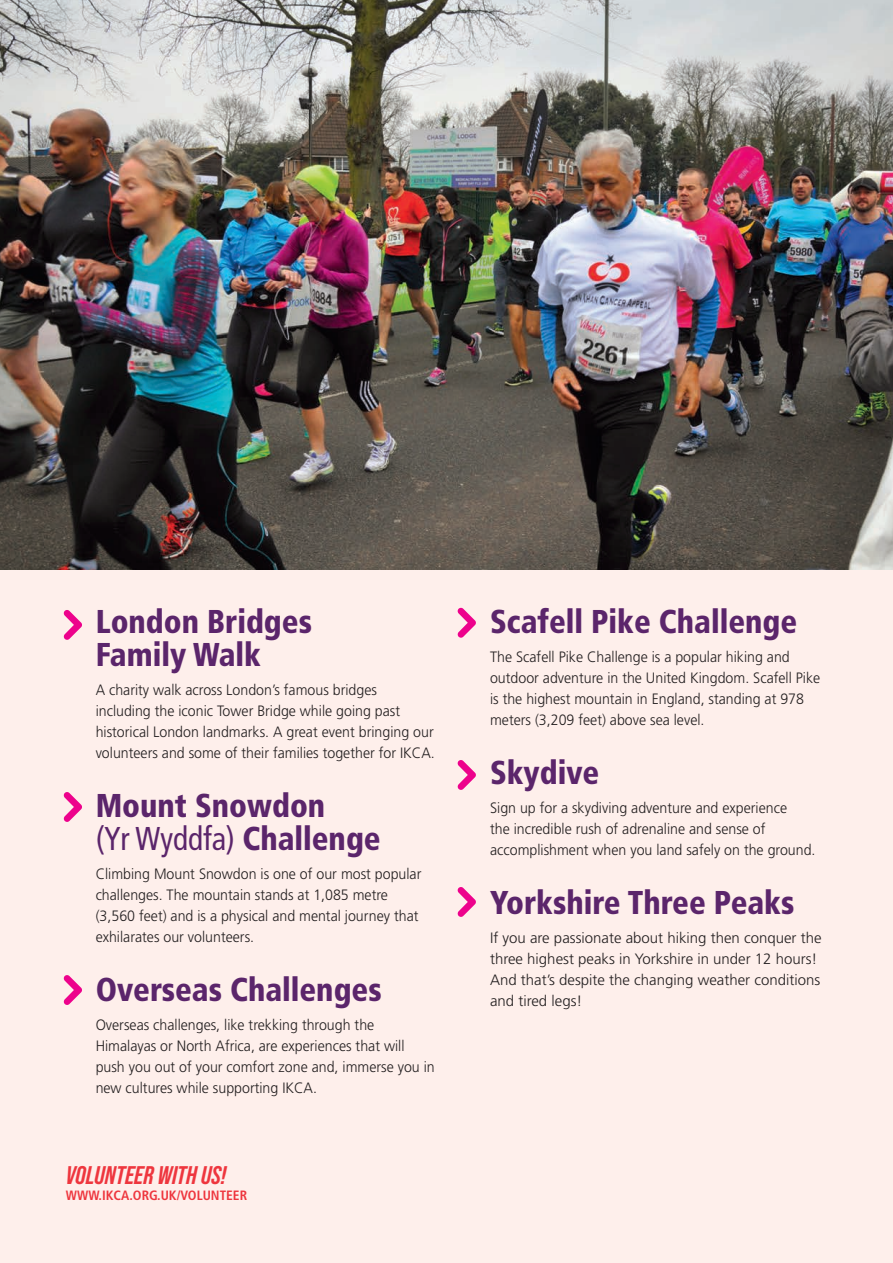
<style>
.page{position:relative;width:893px;height:1263px;background:#feefeb}
.page>*{position:absolute;margin:0;border:0;box-sizing:border-box;transform-origin:0 0}
.t1{font:900 condensed 33px/33px "Frutiger LT Pro";color:#5b256b;scale:.95 1}
.t2{font:italic 700 25.5px "Bebas Neue Pro";color:#ee363e}
.t3{font:300 15px/21px "Frutiger LT Pro";color:#231f20;scale:.95 1}
.t4{font:300 15px/21px "Frutiger LT Pro";color:#231f20}
.t5{font:700 condensed 13.5px "Frutiger LT Pro";color:#ee363e}
.s1{font-weight:400}
</style>
<div class="page">
<img style="left:0;top:0;width:893px;height:570px">
<svg style="left:63px;top:610px;width:19px;height:30px"></svg>
<svg style="left:63px;top:792px;width:19px;height:30px"></svg>
<svg style="left:63px;top:975px;width:19px;height:30px"></svg>
<svg style="left:457px;top:887px;width:19px;height:30px"></svg>
<svg style="left:457px;top:760px;width:19px;height:30px"></svg>
<svg style="left:457px;top:607px;width:19px;height:31px"></svg>
<h1 class="t1" style="left:96px;top:604px;width:229px">London Bridges<br>Family Walk</h1>
<p class="t3" style="left:96px;top:679px;width:358px">A charity walk across London’s famous bridges including the iconic Tower Bridge while going past historical London landmarks. A great event bringing our volunteers and some of their families together for IKCA.</p>
<h1 class="t1" style="left:96px;top:788px;width:301px">Mount Snowdon<br><span class="s1">(Yr Wyddfa)</span> Challenge</h1>
<p class="t3" style="left:96px;top:863px;width:344px">Climbing Mount Snowdon is one of our most popular challenges. The mountain stands at 1,085 metre (3,560 feet) and is a physical and mental journey that exhilarates our volunteers.</p>
<h1 class="t1" style="left:96px;top:972px;width:303px">Overseas Challenges</h1>
<p class="t3" style="left:96px;top:1014px;width:358px">Overseas challenges, like trekking through the Himalayas or North Africa, are experiences that will push you out of your comfort zone and, immerse you in new cultures while supporting IKCA.</p>
<h2 class="t2" style="left:66px;top:1160px;width:162px">VOLUNTEER WITH US!</h2>
<p class="t5" style="left:66px;top:1187px;width:183px">WWW.IKCA.ORG.UK/VOLUNTEER</p>
<h1 class="t1" style="left:490px;top:604px;width:325px">Scafell Pike Challenge</h1>
<p class="t3" style="left:490px;top:646px;width:349px">The Scafell Pike Challenge is a popular hiking and outdoor adventure in the United Kingdom. Scafell Pike is the highest mountain in England, standing at 978 meters (3,209 feet) above sea level.</p>
<h1 class="t1" style="left:490px;top:755px;width:117px">Skydive</h1>
<p class="t3" style="left:490px;top:797px;width:344px">Sign up for a skydiving adventure and experience<br>the incredible rush of adrenaline and sense of accomplishment when you land safely on the ground.</p>
<h1 class="t1" style="left:490px;top:885px;width:322px">Yorkshire Three Peaks</h1>
<p class="t4" style="left:490px;top:927px;width:333px">If you are passionate about hiking then conquer the three highest peaks in Yorkshire in under 12 hours!<br>And that’s despite the changing weather conditions and tired legs!</p>
</div>
